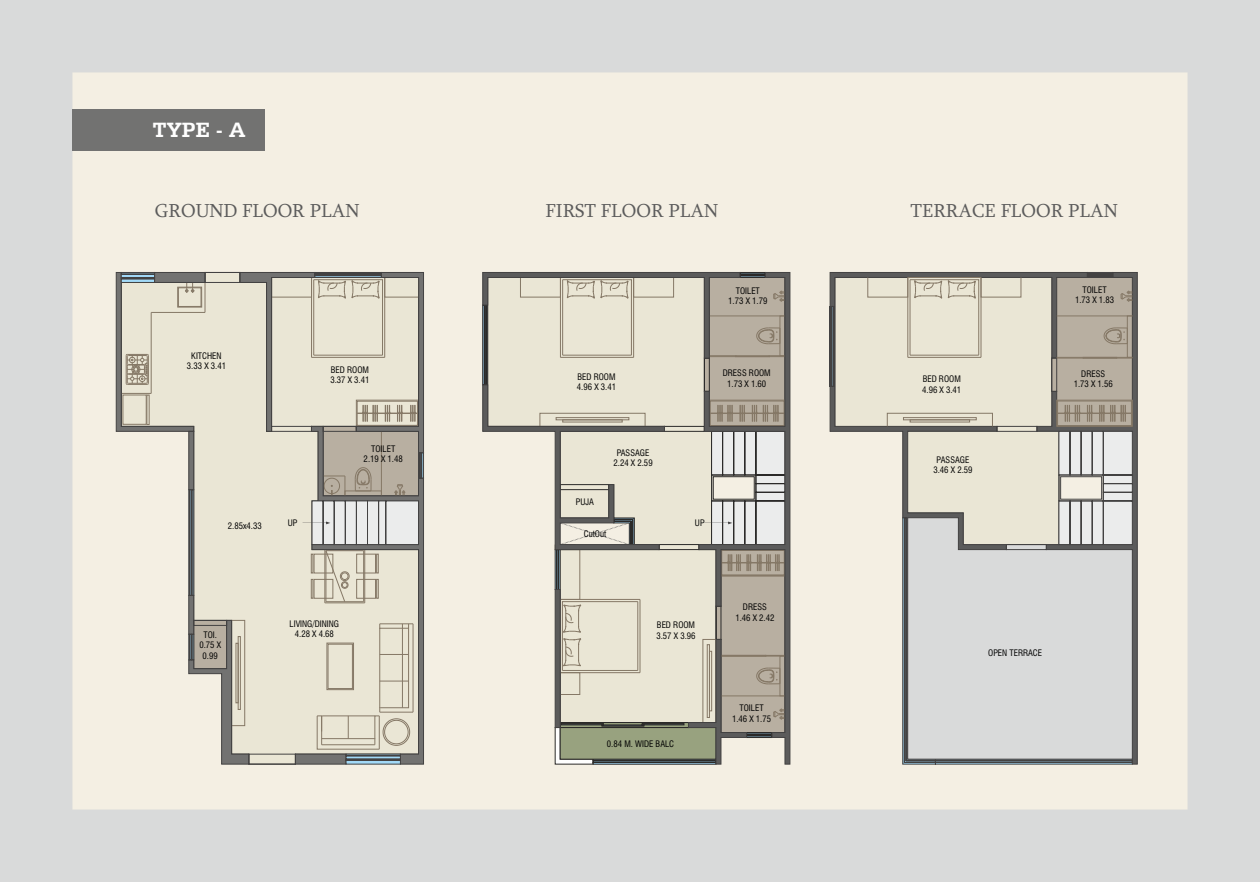
<style>
.page{position:relative;width:1260px;height:882px;background:#d9dada}
.page>*{position:absolute;margin:0;border:0;box-sizing:border-box;transform-origin:0 0}
.t1{font:700 21.88px "Serifa BT";color:#fefefe}
.t2{font:19.25px "Sylfaen";color:#5b5b5b}
.t3{font:condensed 8.75px/10.5px "Swiss 721 BT";color:#000;text-align:center}
</style>
<div class="page">
<div style="left:72px;top:72px;width:1116px;height:738px;background:#f4efe3"></div>
<div style="left:72px;top:110px;width:193px;height:41px;background:#727271"></div>
<svg style="left:830px;top:272px;width:303px;height:492px;background:#d1cec5"></svg>
<svg style="left:835px;top:277px;width:162px;height:268px;background:#e3dfd0"></svg>
<svg style="left:907px;top:517px;width:226px;height:242px"></svg>
<svg style="left:997px;top:277px;width:136px;height:273px;background:#c9c5b9"></svg>
<div style="left:903px;top:417px;width:73px;height:3px;border:1px solid #857866"></div>
<div style="left:910px;top:420px;width:60px;height:2px;border:1px solid #857866"></div>
<div style="left:887px;top:413px;width:106px;height:14px;border:1px solid #857866"></div>
<hr style="left:908px;top:277px;width:73px;height:1px;background:#857866">
<hr style="left:908px;top:357px;width:73px;height:1px;background:#857866">
<hr style="left:981px;top:278px;width:1px;height:79px;background:#857866">
<hr style="left:908px;top:278px;width:1px;height:79px;background:#857866">
<svg style="left:910px;top:279px;width:69px;height:76px;background:#e1ddcc"></svg>
<hr style="left:910px;top:355px;width:69px;height:1px;background:#857866">
<div style="left:981px;top:277px;width:40px;height:20px;border:1px solid #857866"></div>
<svg style="left:121px;top:272px;width:303px;height:492px;background:#d8d4c7"></svg>
<svg style="left:357px;top:467px;width:62px;height:135px;background:#cac6bc"></svg>
<svg style="left:193px;top:272px;width:164px;height:492px;background:#d9d5c6"></svg>
<svg style="left:482px;top:272px;width:308px;height:492px;background:#d9d5c9"></svg>
<svg style="left:555px;top:277px;width:230px;height:487px;background:#c9c5b7"></svg>
<h1 class="t1" style="left:153px;top:121px;width:94px">TYPE - A</h1>
<h2 class="t2" style="left:155px;top:203px;width:206px">GROUND FLOOR PLAN</h2>
<h2 class="t2" style="left:546px;top:203px;width:174px">FIRST FLOOR PLAN</h2>
<h2 class="t2" style="left:911px;top:203px;width:209px">TERRACE FLOOR PLAN</h2>
<p class="t3" style="left:187px;top:351px;width:41px">KITCHEN<br>3.33 X 3.41</p>
<p class="t3" style="left:228px;top:521px;width:36px">2.85x4.33</p>
<p class="t3" style="left:288px;top:519px;width:11px">UP</p>
<p class="t3" style="left:330px;top:365px;width:41px;text-align:left">BED ROOM<br>3.37 X 3.41</p>
<p class="t3" style="left:364px;top:444px;width:41px">TOILET<br>2.19 X 1.48</p>
<p class="t3" style="left:199px;top:630px;width:23px">TOI.<br>0.75 X<br>0.99</p>
<p class="t3" style="left:290px;top:619px;width:51px">LIVING/DINING<br>4.28 X 4.68</p>
<p class="t3" style="left:577px;top:372px;width:41px;text-align:left">BED ROOM<br>4.96 X 3.41</p>
<p class="t3" style="left:614px;top:448px;width:41px">PASSAGE<br>2.24 X 2.59</p>
<p class="t3" style="left:576px;top:497px;width:20px">PUJA</p>
<p class="t3" style="left:584px;top:529px;width:24px">CutOut</p>
<p class="t3" style="left:728px;top:286px;width:41px">TOILET<br>1.73 X 1.79</p>
<p class="t3" style="left:723px;top:369px;width:50px">DRESS ROOM<br>1.73 X 1.60</p>
<p class="t3" style="left:695px;top:518px;width:11px">UP</p>
<p class="t3" style="left:656px;top:621px;width:41px;text-align:left">BED ROOM<br>3.57 X 3.96</p>
<p class="t3" style="left:607px;top:740px;width:69px">0.84 M. WIDE BALC</p>
<p class="t3" style="left:735px;top:603px;width:41px">DRESS<br>1.46 X 2.42</p>
<p class="t3" style="left:732px;top:704px;width:41px">TOILET<br>1.46 X 1.75</p>
<p class="t3" style="left:922px;top:375px;width:41px;text-align:left">BED ROOM<br>4.96 X 3.41</p>
<p class="t3" style="left:933px;top:455px;width:41px">PASSAGE<br>3.46 X 2.59</p>
<p class="t3" style="left:1075px;top:285px;width:41px">TOILET<br>1.73 X 1.83</p>
<p class="t3" style="left:1074px;top:369px;width:41px">DRESS<br>1.73 X 1.56</p>
<p class="t3" style="left:988px;top:648px;width:55px">OPEN TERRACE</p>
</div>
